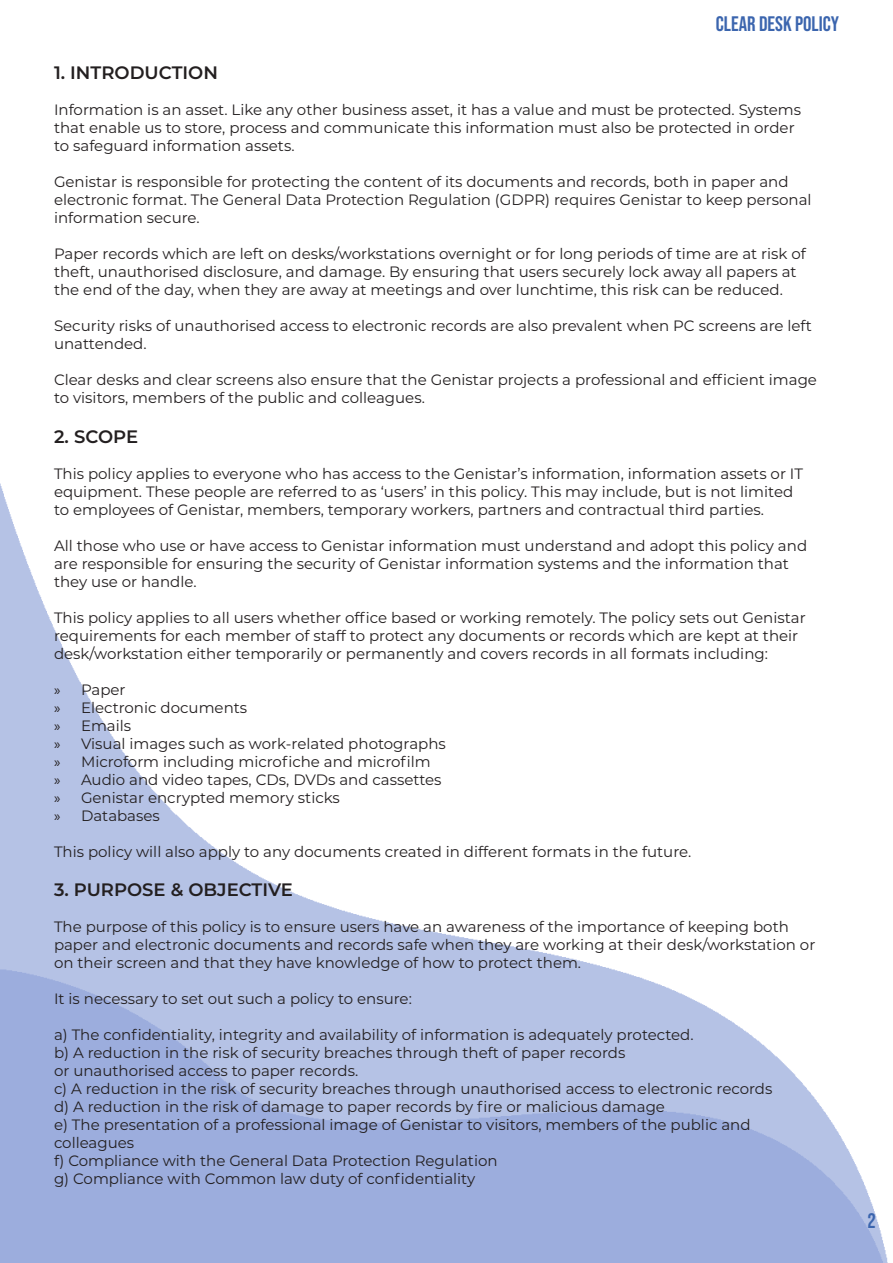
<style>
.page{position:relative;width:893px;height:1263px;background:#fff}
.page>*{position:absolute;margin:0;border:0;box-sizing:border-box;transform-origin:0 0}
.t1{font:21px "Bebas Neue";color:#3b65ae}
.t2{font:600 18px "Montserrat";color:#231f20}
.t3{font:15px "Montserrat";color:#231f20}
.s1{font-family:"Myriad Pro"}
</style>
<div class="page">
<p class="t1" style="left:716px;top:12px;width:125px">CLEAR DESK POLICY</p>
<p class="t2" style="left:54px;top:60px;width:166px">1. INTRODUCTION</p>
<p class="t3" style="left:54px;top:99px;width:749px">Information is an asset. Like any other business asset, it has a value and must be protected. Systems</p>
<p class="t3" style="left:54px;top:117px;width:742px">that enable us to store, process and communicate this information must also be protected in order</p>
<p class="t3" style="left:54px;top:135px;width:242px">to safeguard information assets.</p>
<p class="t3" style="left:54px;top:171px;width:736px">Genistar is responsible for protecting the content of its documents and records, both in paper and</p>
<p class="t3" style="left:54px;top:189px;width:759px">electronic format. The General Data Protection Regulation (GDPR) requires Genistar to keep personal</p>
<p class="t3" style="left:54px;top:207px;width:147px">information secure.</p>
<p class="t3" style="left:54px;top:243px;width:753px">Paper records which are left on desks/workstations overnight or for long periods of time are at risk of</p>
<p class="t3" style="left:54px;top:261px;width:744px">theft, unauthorised disclosure, and damage. By ensuring that users securely lock away all papers at</p>
<p class="t3" style="left:54px;top:279px;width:730px">the end of the day, when they are away at meetings and over lunchtime, this risk can be reduced.</p>
<p class="t3" style="left:54px;top:315px;width:759px">Security risks of unauthorised access to electronic records are also prevalent when PC screens are left</p>
<p class="t3" style="left:54px;top:333px;width:94px">unattended.</p>
<p class="t3" style="left:54px;top:369px;width:764px">Clear desks and clear screens also ensure that the Genistar projects a professional and efficient image</p>
<p class="t3" style="left:54px;top:387px;width:372px">to visitors, members of the public and colleagues.</p>
<p class="t2" style="left:54px;top:423px;width:86px">2. SCOPE</p>
<p class="t3" style="left:54px;top:463px;width:751px">This policy applies to everyone who has access to the Genistar’s information, information assets or IT</p>
<p class="t3" style="left:54px;top:481px;width:741px">equipment. These people are referred to as ‘users’ in this policy. This may include, but is not limited</p>
<p class="t3" style="left:54px;top:499px;width:711px">to employees of Genistar, members, temporary workers, partners and contractual third parties.</p>
<p class="t3" style="left:54px;top:535px;width:755px">All those who use or have access to Genistar information must understand and adopt this policy and</p>
<p class="t3" style="left:54px;top:553px;width:736px">are responsible for ensuring the security of Genistar information systems and the information that</p>
<p class="t3" style="left:54px;top:571px;width:144px">they use or handle.</p>
<p class="t3" style="left:54px;top:607px;width:753px">This policy applies to all users whether office based or working remotely. The policy sets out Genistar</p>
<p class="t3" style="left:54px;top:625px;width:746px">requirements for each member of staff to protect any documents or records which are kept at their</p>
<p class="t3" style="left:54px;top:643px;width:715px">desk/workstation either temporarily or permanently and covers records in all formats including:</p>
<p class="t3" style="left:54px;top:679px;width:73px"><span class="s1">»</span> Paper</p>
<p class="t3" style="left:54px;top:697px;width:195px"><span class="s1">»</span> Electronic documents</p>
<p class="t3" style="left:54px;top:715px;width:79px"><span class="s1">»</span> Emails</p>
<p class="t3" style="left:54px;top:733px;width:393px"><span class="s1">»</span> Visual images such as work-related photographs</p>
<p class="t3" style="left:54px;top:751px;width:378px"><span class="s1">»</span> Microform including microfiche and microfilm</p>
<p class="t3" style="left:54px;top:769px;width:389px"><span class="s1">»</span> Audio and video tapes, CDs, DVDs and cassettes</p>
<p class="t3" style="left:54px;top:787px;width:287px"><span class="s1">»</span> Genistar encrypted memory sticks</p>
<p class="t3" style="left:54px;top:805px;width:107px"><span class="s1">»</span> Databases</p>
<p class="t3" style="left:54px;top:841px;width:639px">This policy will also apply to any documents created in different formats in the future.</p>
<p class="t2" style="left:54px;top:877px;width:241px">3. PURPOSE &amp; OBJECTIVE</p>
<p class="t3" style="left:54px;top:917px;width:736px">The purpose of this policy is to ensure users have an awareness of the importance of keeping both</p>
<p class="t3" style="left:54px;top:935px;width:763px">paper and electronic documents and records safe when they are working at their desk/workstation or</p>
<p class="t3" style="left:54px;top:953px;width:529px">on their screen and that they have knowledge of how to protect them.</p>
<p class="t3" style="left:54px;top:989px;width:359px">It is necessary to set out such a policy to ensure:</p>
<p class="t3" style="left:54px;top:1025px;width:641px">a) The confidentiality, integrity and availability of information is adequately protected.</p>
<p class="t3" style="left:54px;top:1043px;width:573px">b) A reduction in the risk of security breaches through theft of paper records</p>
<p class="t3" style="left:54px;top:1061px;width:306px">or unauthorised access to paper records.</p>
<p class="t3" style="left:54px;top:1079px;width:720px">c) A reduction in the risk of security breaches through unauthorised access to electronic records</p>
<p class="t3" style="left:54px;top:1097px;width:612px">d) A reduction in the risk of damage to paper records by fire or malicious damage</p>
<p class="t3" style="left:54px;top:1115px;width:698px">e) The presentation of a professional image of Genistar to visitors, members of the public and</p>
<p class="t3" style="left:54px;top:1133px;width:82px">colleagues</p>
<p class="t3" style="left:54px;top:1151px;width:445px">f) Compliance with the General Data Protection Regulation</p>
<p class="t3" style="left:54px;top:1169px;width:423px">g) Compliance with Common law duty of confidentiality</p>
<p class="t1" style="left:868px;top:1209px;width:10px">2</p>
</div>
